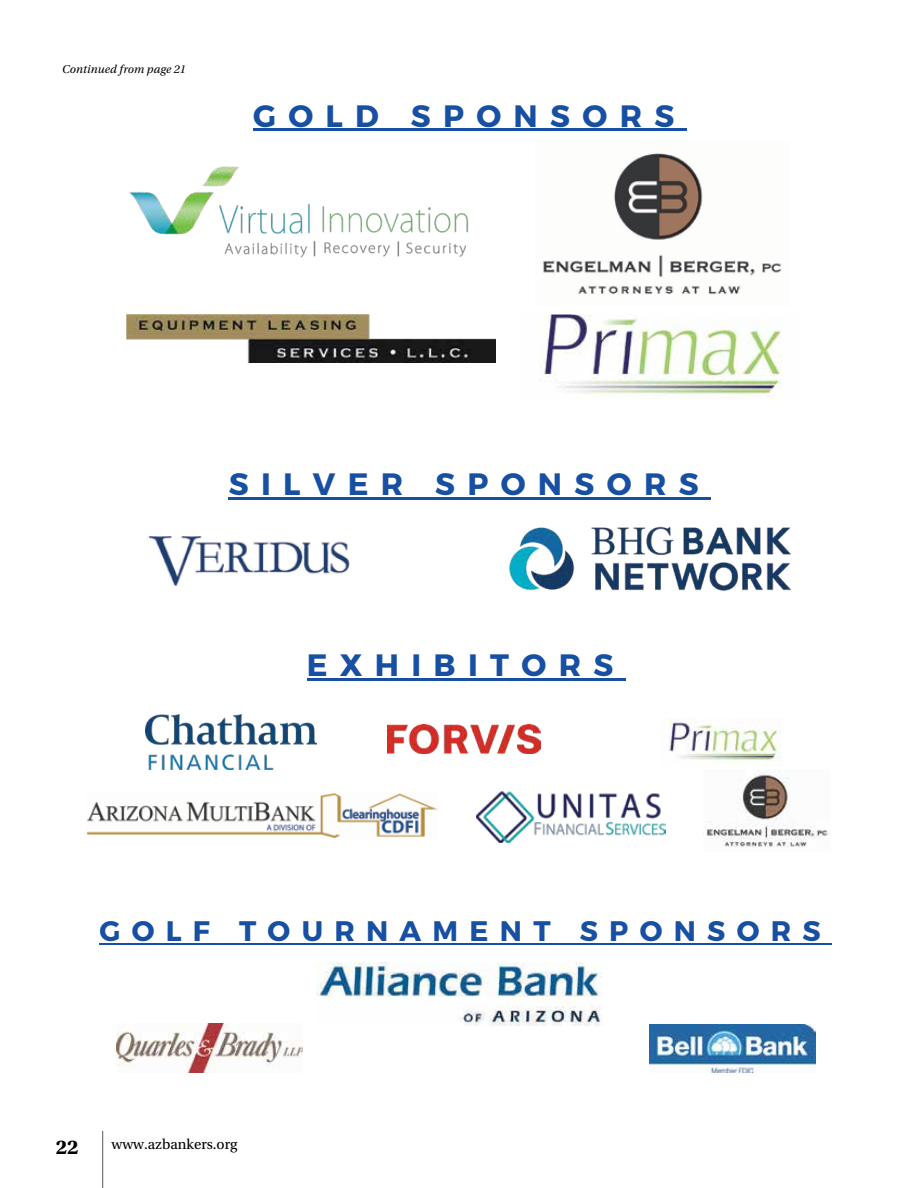
<style>
.page{position:relative;width:918px;height:1188px;background:#fff}
.page>*{position:absolute;margin:0;border:0;box-sizing:border-box;transform-origin:0 0}
.t1{font:700 30.9px "Montserrat";letter-spacing:.4em;color:#174fa2}
.t2{font:700 28.2px "Montserrat";letter-spacing:.4em;color:#174fa2}
.t3{font:700 21px "Utopia Std";color:#000}
.t4{font:15px "Utopia Std";color:#000}
.t5{font:italic 12px "Utopia Std";letter-spacing:.015em;color:#000}
</style>
<div class="page">
<hr style="left:102px;top:1131px;width:1px;height:57px;background:#6d6e71">
<img style="left:129px;top:166px;width:340px;height:92px">
<img style="left:540px;top:314px;width:242px;height:85px">
<img style="left:127px;top:314px;width:369px;height:49px">
<img style="left:543px;top:153px;width:239px;height:141px">
<img style="left:147px;top:536px;width:204px;height:51px">
<img style="left:146px;top:715px;width:170px;height:55px">
<img style="left:388px;top:724px;width:152px;height:30px">
<img style="left:662px;top:718px;width:120px;height:43px">
<img style="left:87px;top:793px;width:351px;height:45px">
<img style="left:706px;top:769px;width:124px;height:79px">
<img style="left:116px;top:1024px;width:187px;height:49px">
<img style="left:316px;top:963px;width:286px;height:62px">
<img style="left:509px;top:526px;width:282px;height:65px">
<img style="left:650px;top:1024px;width:165px;height:48px">
<img style="left:477px;top:791px;width:188px;height:51px">
<hr style="left:253px;top:128px;width:434px;height:3px;background:#174fa2">
<hr style="left:229px;top:497px;width:482px;height:3px;background:#174fa2">
<hr style="left:307px;top:678px;width:319px;height:3px;background:#174fa2">
<hr style="left:100px;top:943px;width:732px;height:2px;background:#174fa2">
<p class="t5" style="left:62px;top:63px;width:125px">Continued from page 21</p>
<p class="t1" style="left:253px;top:96px;width:423px">GOLD SPONSORS</p>
<p class="t1" style="left:229px;top:465px;width:471px">SILVER SPONSORS</p>
<p class="t1" style="left:307px;top:646px;width:308px">EXHIBITORS</p>
<p class="t2" style="left:100px;top:914px;width:723px">GOLF TOURNAMENT SPONSORS</p>
<p class="t3" style="left:56px;top:1135px;width:24px">22</p>
<p class="t4" style="left:112px;top:1136px;width:127px">www.azbankers.org</p>
</div>
